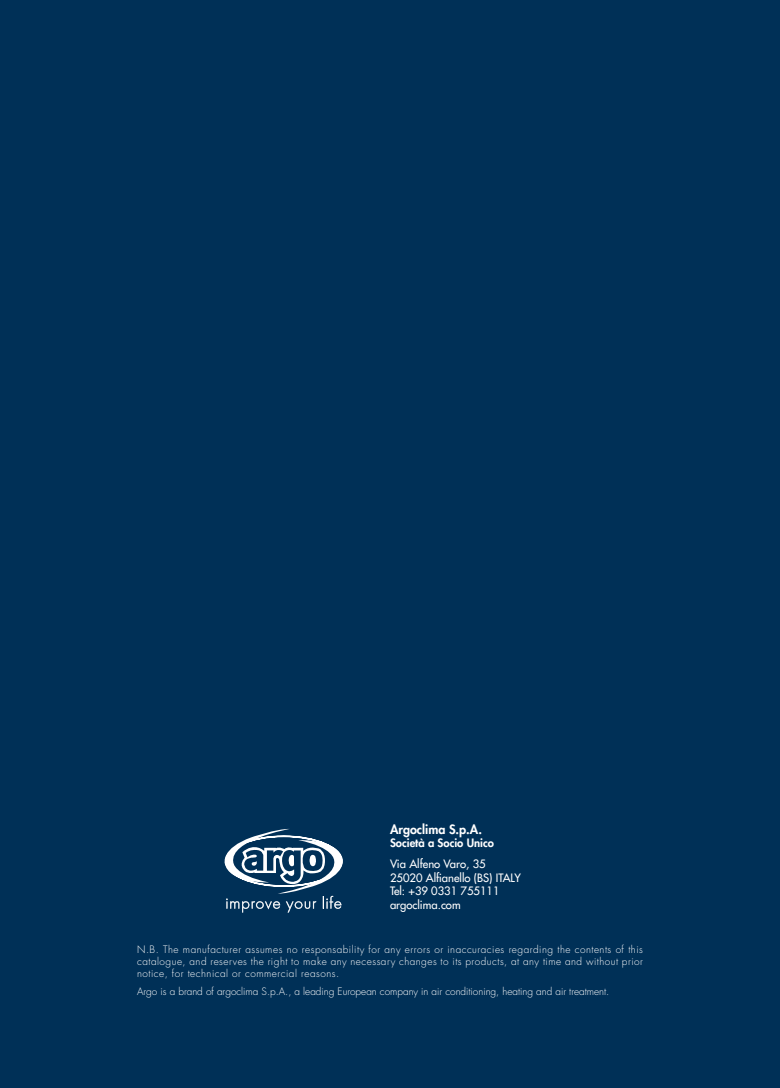
<style>
.page{position:relative;width:780px;height:1088px;background:#003057}
.page>*{position:absolute;margin:0;border:0;box-sizing:border-box;transform-origin:0 0}
.t1{font:800 12.5px "Futura LT";color:#fff}
.t2{font:11.25px "Futura LT";color:#fff}
.t3{font:800 11.25px "Futura LT";color:#fff}
.t4{font:300 10px/12px "Futura LT";color:#fff;text-align:justify}
.s1{font-style:inherit}
</style>
<div class="page">
<svg style="left:224px;top:829px;width:119px;height:83px"></svg>
<p class="t1" style="left:390px;top:821px;width:93px">Argoclima S.p.A.</p>
<p class="t3" style="left:390px;top:835px;width:105px">Società a Socio Unico</p>
<p class="t2" style="left:390px;top:857px;width:97px">Via Alfeno Varo, 35</p>
<p class="t2" style="left:390px;top:870px;width:132px">25020 Alfianello (BS) ITALY</p>
<p class="t2" style="left:390px;top:884px;width:111px">Tel: +39 0331 755111</p>
<p class="t2" style="left:390px;top:897px;width:72px">argoclima.com</p>
<p class="t4" style="left:137px;top:943px;width:507px"><span class="s1">N.B.</span> The manufacturer assumes no responsability for any errors or inaccuracies regarding the contents of this catalogue, and reserves the right to make any necessary changes to its products, at any time and without prior notice, for technical or commercial reasons.</p>
<p class="t4" style="left:137px;top:986px;width:473px">Argo is a brand of argoclima S.p.A., a leading European company in air conditioning, heating and air treatment.</p>
</div>
